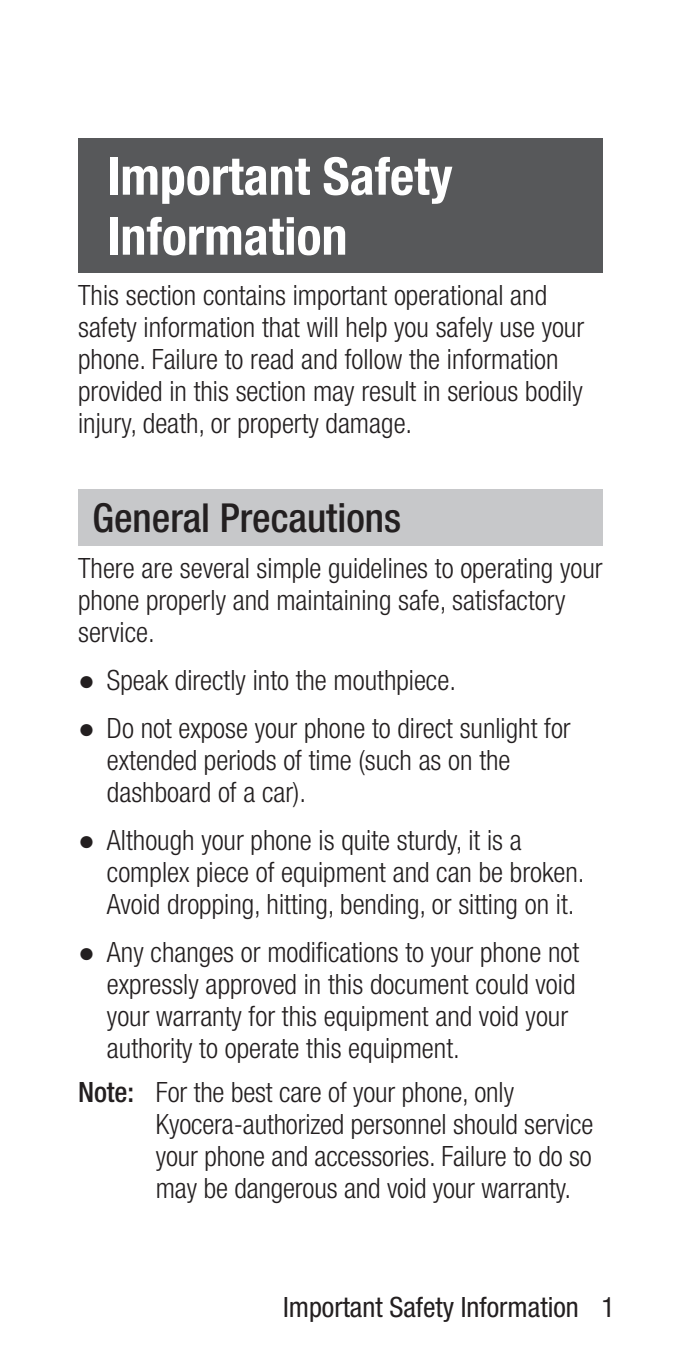
<style>
.page{position:relative;width:681px;height:1372px;background:#fff}
.page>*{position:absolute;margin:0;border:0;box-sizing:border-box;transform-origin:0 0}
.Section_Head{font:700 condensed 52px/60px "Helvetica Neue LT";color:#fff}
.Ts___Cs_Header_1{font:500 condensed 40px "Helvetica Neue LT";color:#231f20}
.Ts___Cs_00{font:300 condensed 28px/32px "Helvetica Neue LT";color:#231f20}
.Footer_Right{font:condensed 28px "Helvetica Neue LT";color:#231f20}
.s1{font-family:"Arial";font-weight:400;font-stretch:normal}
.s2{font-weight:500}
</style>
<div class="page">
<div style="left:78px;top:139px;width:524px;height:134px;background:#57585a"></div>
<div style="left:78px;top:489px;width:524px;height:57px;background:#c7c8ca"></div>
<p class="Section_Head" style="left:107px;top:146px;width:347px">Important Safety<br>Information</p>
<p class="Ts___Cs_00" style="left:78px;top:279px;width:507px">This section contains important operational and safety information that will help you safely use your phone. Failure to read and follow the information provided in this section may result in serious bodily injury, death, or property damage.</p>
<p class="Ts___Cs_Header_1" style="left:92px;top:494px;width:310px">General Precautions</p>
<p class="Ts___Cs_00" style="left:78px;top:552px;width:525px">There are several simple guidelines to operating your phone properly and maintaining safe, satisfactory service.</p>
<p class="Ts___Cs_00" style="left:78px;top:664px;width:379px"><span class="s1">●</span> Speak directly into the mouthpiece.</p>
<p class="Ts___Cs_00" style="left:107px;top:712px;width:465px;text-indent:-29px"><span class="s1">●</span> Do not expose your phone to direct sunlight for extended periods of time (such as on the dashboard of a car).</p>
<p class="Ts___Cs_00" style="left:107px;top:824px;width:479px;text-indent:-29px"><span class="s1">●</span> Although your phone is quite sturdy, it is a complex piece of equipment and can be broken.<br>Avoid dropping, hitting, bending, or sitting on it.</p>
<p class="Ts___Cs_00" style="left:107px;top:936px;width:473px;text-indent:-29px"><span class="s1">●</span> Any changes or modifications to your phone not expressly approved in this document could void your warranty for this equipment and void your authority to operate this equipment.</p>
<p class="Ts___Cs_00" style="left:156px;top:1076px;width:439px;text-indent:-78px"><span class="s2">Note:</span> For the best care of your phone, only Kyocera-authorized personnel should service your phone and accessories. Failure to do so may be dangerous and void your warranty.</p>
<p class="Footer_Right" style="left:283px;top:1290px;width:333px">Important Safety Information 1</p>
</div>
